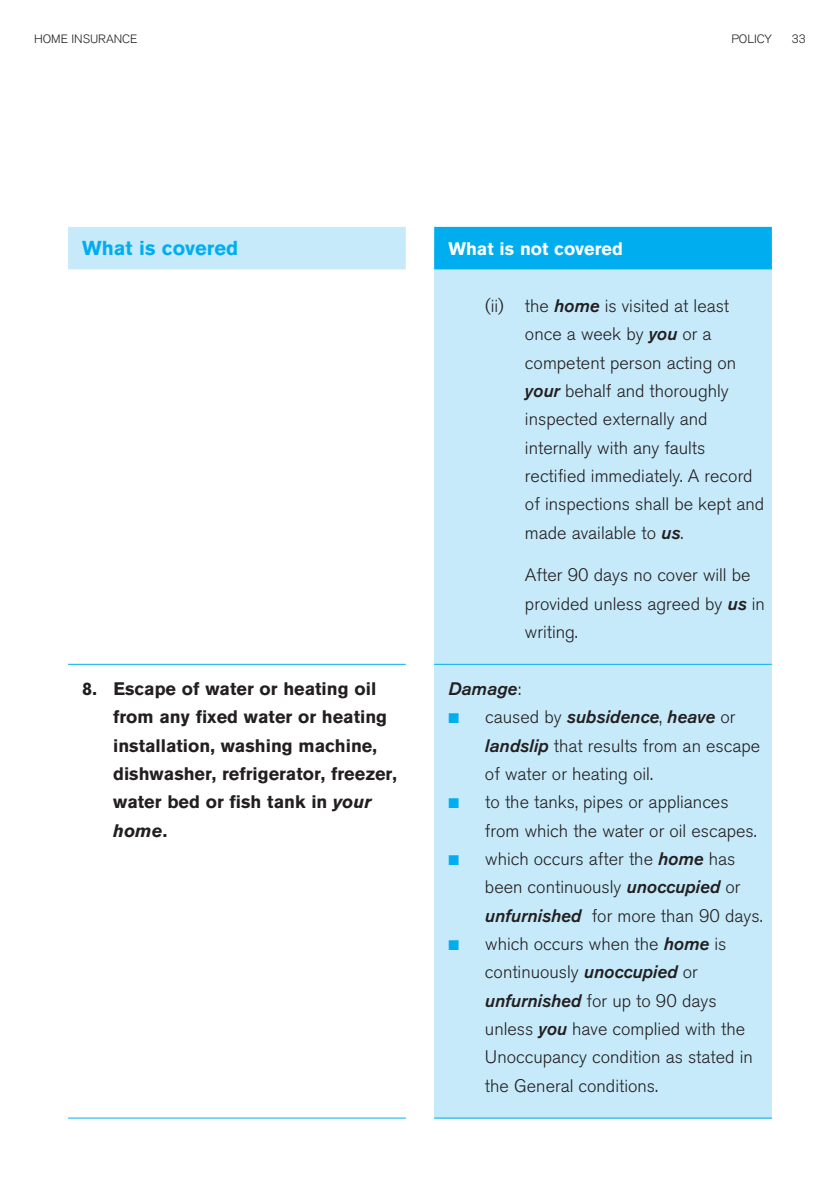
<style>
.page{position:relative;width:840px;height:1191px;background:#fff}
.page>*{position:absolute;margin:0;border:0;box-sizing:border-box;transform-origin:0 0}
.t1{font:700 20px "Akzidenz Grotesk BQ";color:#00aeef}
.t2{font:300 18px/28.4px "Akzidenz Grotesk BQ";color:#231f20}
.t3{font:700 18px/28.4px "Akzidenz Grotesk BQ";color:#231f20}
.t4{font:700 18px "Akzidenz Grotesk BQ";color:#fff}
.t5{font:italic 500 18px "Akzidenz Grotesk BQ";color:#231f20}
.t6{font:300 12px "Akzidenz Grotesk BQ";color:#231f20}
.s1{font-style:italic}
.s2{font-weight:500;font-style:italic}
.s3{font-weight:300;font-style:normal}
.s4{color:#00aeef}
</style>
<div class="page">
<div style="left:434px;top:249px;width:337px;height:869px;background:#c6eafa"></div>
<div style="left:68px;top:227px;width:337px;height:42px;background:#c6eafa"></div>
<hr style="left:68px;top:664px;width:337px;height:1px;background:#00aeef">
<hr style="left:68px;top:1117px;width:337px;height:1px;background:#00aeef">
<div style="left:434px;top:227px;width:337px;height:42px;background:#00aeef"></div>
<hr style="left:434px;top:664px;width:337px;height:1px;background:#00aeef">
<hr style="left:434px;top:1117px;width:337px;height:1px;background:#00aeef">
<p class="t6" style="left:34px;top:34px;width:105px">HOME INSURANCE</p>
<p class="t6" style="left:731px;top:34px;width:42px">POLICY</p>
<p class="t6" style="left:791px;top:34px;width:15px">33</p>
<p class="t1" style="left:82px;top:241px;width:157px">What is covered</p>
<p class="t3" style="left:113px;top:676px;width:285px;text-indent:-31px">8. Escape of water or heating oil from any fixed water or heating installation, washing machine, dishwasher, refrigerator, freezer, water bed or fish tank in <span class="s1">your home</span>.</p>
<p class="t4" style="left:448px;top:242px;width:176px">What is not covered</p>
<p class="t2" style="left:524px;top:293px;width:240px;text-indent:-40px">(ii) the <span class="s2">home</span> is visited at least once a week by <span class="s2">you</span> or a competent person acting on <span class="s2">your</span> behalf and thoroughly inspected externally and internally with any faults rectified immediately. A record of inspections shall be kept and made available to <span class="s2">us</span>.</p>
<p class="t2" style="left:524px;top:563px;width:241px">After 90 days no cover will be provided unless agreed by <span class="s2">us</span> in writing.</p>
<p class="t5" style="left:448px;top:679px;width:74px">Damage<span class="s3">:</span></p>
<p class="t2" style="left:484px;top:704px;width:276px;text-indent:-37px"><span class="s4">■</span> caused by <span class="s2">subsidence</span>, <span class="s2">heave</span> or <span class="s2">landslip</span> that results from an escape of water or heating oil.</p>
<p class="t2" style="left:484px;top:790px;width:273px;text-indent:-37px"><span class="s4">■</span> to the tanks, pipes or appliances from which the water or oil escapes.</p>
<p class="t2" style="left:484px;top:846px;width:279px;text-indent:-37px"><span class="s4">■</span> which occurs after the <span class="s2">home</span> has been continuously <span class="s2">unoccupied</span> or <span class="s2">unfurnished</span> for more than 90 days.</p>
<p class="t2" style="left:484px;top:931px;width:269px;text-indent:-37px"><span class="s4">■</span> which occurs when the <span class="s2">home</span> is continuously <span class="s2">unoccupied</span> or <span class="s2">unfurnished</span> for up to 90 days unless <span class="s2">you</span> have complied with the<br>Unoccupancy condition as stated in the General conditions.</p>
</div>
